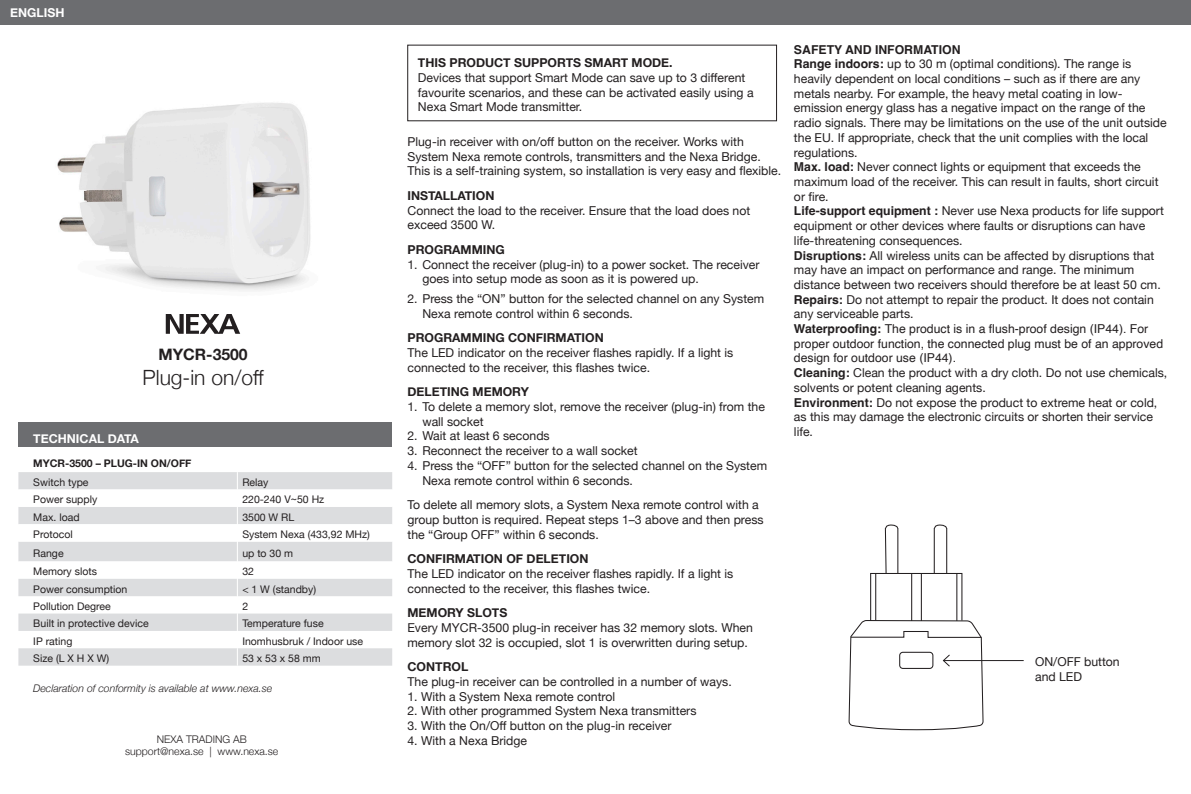
<style>
.page{position:relative;width:1191px;height:794px;background:#fff}
.page>*{position:absolute;margin:0;border:0;box-sizing:border-box;transform-origin:0 0}
.t1{font:300 21px "Helvetica Neue";color:#231f20}
.t2{font:700 15.75px "Helvetica Neue";color:#231f20}
.Brödtext{font:12.25px/14.7px "Helvetica Neue";color:#231f20}
.Rubrik{font:12.25px/14.7px "Helvetica Neue";color:#231f20}
.t3{font:12.25px/14.7px "Helvetica";color:#231f20}
.Rubrik-2{font:700 12.25px "Helvetica Neue";color:#231f20}
.Rubrik-3{font:700 12.25px "Helvetica Neue";color:#fff}
.t4{font:700 12.25px "Helvetica";color:#231f20}
.t5{font:10.5px "Helvetica Neue";color:#231f20}
.t6{font:italic 300 10.5px "Helvetica Neue";color:#231f20}
.t7{font:300 10.5px "Helvetica Neue";color:#231f20}
.t8{font:700 10.5px "Helvetica Neue";color:#231f20}
.s1{font-weight:700}
.s2{font-family:"Helvetica";font-weight:700}
</style>
<div class="page">
<hr style="left:943px;top:660px;width:80px;height:1px;background:#231f20">
<svg style="left:18px;top:472px;width:374px;height:193px"></svg>
<div style="left:18px;top:422px;width:374px;height:25px;background:#6c6d70"></div>
<div style="left:870px;top:573px;width:92px;height:48px;border:1px solid #231f20"></div>
<hr style="left:956px;top:574px;width:1px;height:47px;background:#231f20">
<hr style="left:875px;top:573px;width:1px;height:47px;background:#231f20">
<svg style="left:884px;top:524px;width:16px;height:50px"></svg>
<svg style="left:933px;top:524px;width:15px;height:50px"></svg>
<hr style="left:911px;top:573px;width:1px;height:48px;background:#231f20">
<hr style="left:921px;top:573px;width:1px;height:48px;background:#231f20">
<svg style="left:848px;top:620px;width:136px;height:110px"></svg>
<img style="left:57px;top:102px;width:254px;height:189px">
<div style="left:0;top:0;width:1191px;height:25px;background:#6c6d70"></div>
<svg style="left:166px;top:314px;width:74px;height:20px"></svg>
<p class="Rubrik-3" style="left:10px;top:3px;width:56px">ENGLISH</p>
<p class="t2" style="left:158px;top:342px;width:91px">MYCR-3500</p>
<p class="t1" style="left:143px;top:360px;width:123px">Plug-in on/off</p>
<p class="Rubrik-3" style="left:33px;top:428px;width:107px">TECHNICAL DATA</p>
<p class="t8" style="left:33px;top:455px;width:160px">MYCR-3500 – PLUG-IN ON/OFF</p>
<p class="t5" style="left:33px;top:474px;width:57px">Switch type</p>
<p class="t5" style="left:242px;top:474px;width:28px">Relay</p>
<p class="t5" style="left:33px;top:492px;width:65px">Power supply</p>
<p class="t5" style="left:242px;top:492px;width:83px">220-240 V~50 Hz</p>
<p class="t5" style="left:33px;top:509px;width:48px">Max. load</p>
<p class="t5" style="left:242px;top:509px;width:53px">3500 W RL</p>
<p class="t5" style="left:33px;top:526px;width:41px">Protocol</p>
<p class="t5" style="left:242px;top:526px;width:129px">System Nexa (433,92 MHz)</p>
<p class="t5" style="left:33px;top:545px;width:32px">Range</p>
<p class="t5" style="left:242px;top:545px;width:52px">up to 30 m</p>
<p class="t5" style="left:33px;top:564px;width:65px">Memory slots</p>
<p class="t5" style="left:242px;top:564px;width:13px">32</p>
<p class="t5" style="left:33px;top:581px;width:96px">Power consumption</p>
<p class="t5" style="left:242px;top:581px;width:75px">&lt; 1 W (standby)</p>
<p class="t5" style="left:33px;top:598px;width:79px">Pollution Degree</p>
<p class="t5" style="left:242px;top:598px;width:7px">2</p>
<p class="t5" style="left:33px;top:616px;width:117px">Built in protective device</p>
<p class="t5" style="left:242px;top:616px;width:83px">Temperature fuse</p>
<p class="t5" style="left:33px;top:633px;width:41px">IP rating</p>
<p class="t5" style="left:242px;top:633px;width:122px">Inomhusbruk / Indoor use</p>
<p class="t5" style="left:33px;top:650px;width:77px">Size (L X H X W)</p>
<p class="t5" style="left:242px;top:650px;width:80px">53 x 53 x 58 mm</p>
<p class="t6" style="left:33px;top:680px;width:240px">Declaration of conformity is available at www.nexa.se</p>
<p class="t7" style="left:157px;top:730px;width:91px">NEXA TRADING AB</p>
<p class="t7" style="left:125px;top:743px;width:155px">support@nexa.se | www.nexa.se</p>
<p class="Brödtext" style="left:418px;top:56px;width:337px"><span class="s1">THIS PRODUCT SUPPORTS SMART MODE.<br></span>Devices that support Smart Mode can save up to 3 different favourite scenarios, and these can be activated easily using a Nexa Smart Mode transmitter.</p>
<p class="Brödtext" style="left:407px;top:135px;width:375px">Plug-in receiver with on/off button on the receiver. Works with<br>System Nexa remote controls, transmitters and the Nexa Bridge.<br>This is a self-training system, so installation is very easy and flexible.</p>
<p class="Rubrik" style="left:407px;top:189px;width:344px"><span class="s1">INSTALLATION<br></span>Connect the load to the receiver. Ensure that the load does not exceed 3500 W.</p>
<p class="Rubrik-2" style="left:407px;top:240px;width:99px">PROGRAMMING</p>
<p class="Rubrik" style="left:422px;top:258px;width:339px;text-indent:-15px">1. Connect the receiver (plug-in) to a power socket. The receiver goes into setup mode as soon as it is powered up.</p>
<p class="Rubrik" style="left:422px;top:292px;width:343px;text-indent:-15px">2. Press the “ON” button for the selected channel on any System<br>Nexa remote control within 6 seconds.</p>
<p class="Rubrik" style="left:407px;top:331px;width:327px"><span class="s1">PROGRAMMING CONFIRMATION<br></span>The LED indicator on the receiver flashes rapidly. If a light is connected to the receiver, this flashes twice.</p>
<p class="Rubrik-2" style="left:407px;top:382px;width:123px">DELETING MEMORY</p>
<p class="Rubrik" style="left:422px;top:400px;width:344px;text-indent:-15px">1. To delete a memory slot, remove the receiver (plug-in) from the wall socket</p>
<p class="Rubrik" style="left:407px;top:429px;width:144px">2. Wait at least 6 seconds</p>
<p class="Rubrik" style="left:407px;top:444px;width:232px">3. Reconnect the receiver to a wall socket</p>
<p class="Rubrik" style="left:422px;top:459px;width:346px;text-indent:-15px">4. Press the “OFF” button for the selected channel on the System<br>Nexa remote control within 6 seconds.</p>
<p class="Brödtext" style="left:407px;top:498px;width:358px">To delete all memory slots, a System Nexa remote control with a group button is required. Repeat steps 1–3 above and then press the “Group OFF” within 6 seconds.</p>
<p class="Brödtext" style="left:407px;top:552px;width:327px"><span class="s1">CONFIRMATION OF DELETION<br></span>The LED indicator on the receiver flashes rapidly. If a light is connected to the receiver, this flashes twice.</p>
<p class="Brödtext" style="left:407px;top:606px;width:347px"><span class="s1">MEMORY SLOTS<br></span>Every MYCR-3500 plug-in receiver has 32 memory slots. When memory slot 32 is occupied, slot 1 is overwritten during setup.</p>
<p class="Brödtext" style="left:407px;top:660px;width:326px"><span class="s1">CONTROL<br></span>The plug-in receiver can be controlled in a number of ways.</p>
<p class="Brödtext" style="left:407px;top:690px;width:209px">1. With a System Nexa remote control</p>
<p class="Brödtext" style="left:407px;top:704px;width:290px">2. With other programmed System Nexa transmitters</p>
<p class="Brödtext" style="left:407px;top:719px;width:265px">3. With the On/Off button on the plug-in receiver</p>
<p class="Brödtext" style="left:407px;top:734px;width:121px">4. With a Nexa Bridge</p>
<p class="t4" style="left:794px;top:42px;width:168px">SAFETY AND INFORMATION</p>
<p class="Brödtext" style="left:794px;top:57px;width:374px"><span class="s2">Range indoors:</span> up to 30 m (optimal conditions). The range is heavily dependent on local conditions – such as if there are any metals nearby. For example, the heavy metal coating in low&shy;emission energy glass has a negative impact on the range of the radio signals. There may be limitations on the use of the unit outside the EU. If appropriate, check that the unit complies with the local regulations.</p>
<p class="Brödtext" style="left:794px;top:160px;width:366px"><span class="s2">Max. load:</span> Never connect lights or equipment that exceeds the maximum load of the receiver. This can result in faults, short circuit or fire.</p>
<p class="Brödtext" style="left:794px;top:204px;width:371px"><span class="s2">Life-support equipment :</span> Never use Nexa products for life support equipment or other devices where faults or disruptions can have life-threatening consequences.</p>
<p class="Brödtext" style="left:794px;top:248px;width:368px"><span class="s2">Disruptions:</span> All wireless units can be affected by disruptions that may have an impact on performance and range. The minimum distance between two receivers should therefore be at least 50 cm.</p>
<p class="Brödtext" style="left:794px;top:293px;width:361px"><span class="s2">Repairs:</span> Do not attempt to repair the product. It does not contain any serviceable parts.</p>
<p class="t3" style="left:794px;top:322px;width:371px"><span class="s1">Waterproofing:</span> The product is in a flush-proof design (IP44). For proper outdoor function, the connected plug must be of an approved design for outdoor use (IP44).</p>
<p class="Brödtext" style="left:794px;top:366px;width:375px"><span class="s2">Cleaning:</span> Clean the product with a dry cloth. Do not use chemicals, solvents or potent cleaning agents.</p>
<p class="Brödtext" style="left:794px;top:395px;width:365px"><span class="s2">Environment:</span> Do not expose the product to extreme heat or cold, as this may damage the electronic circuits or shorten their service life.</p>
<p class="Brödtext" style="left:1035px;top:655px;width:86px">ON/OFF button</p>
<p class="Brödtext" style="left:1035px;top:670px;width:48px">and LED</p>
</div>
